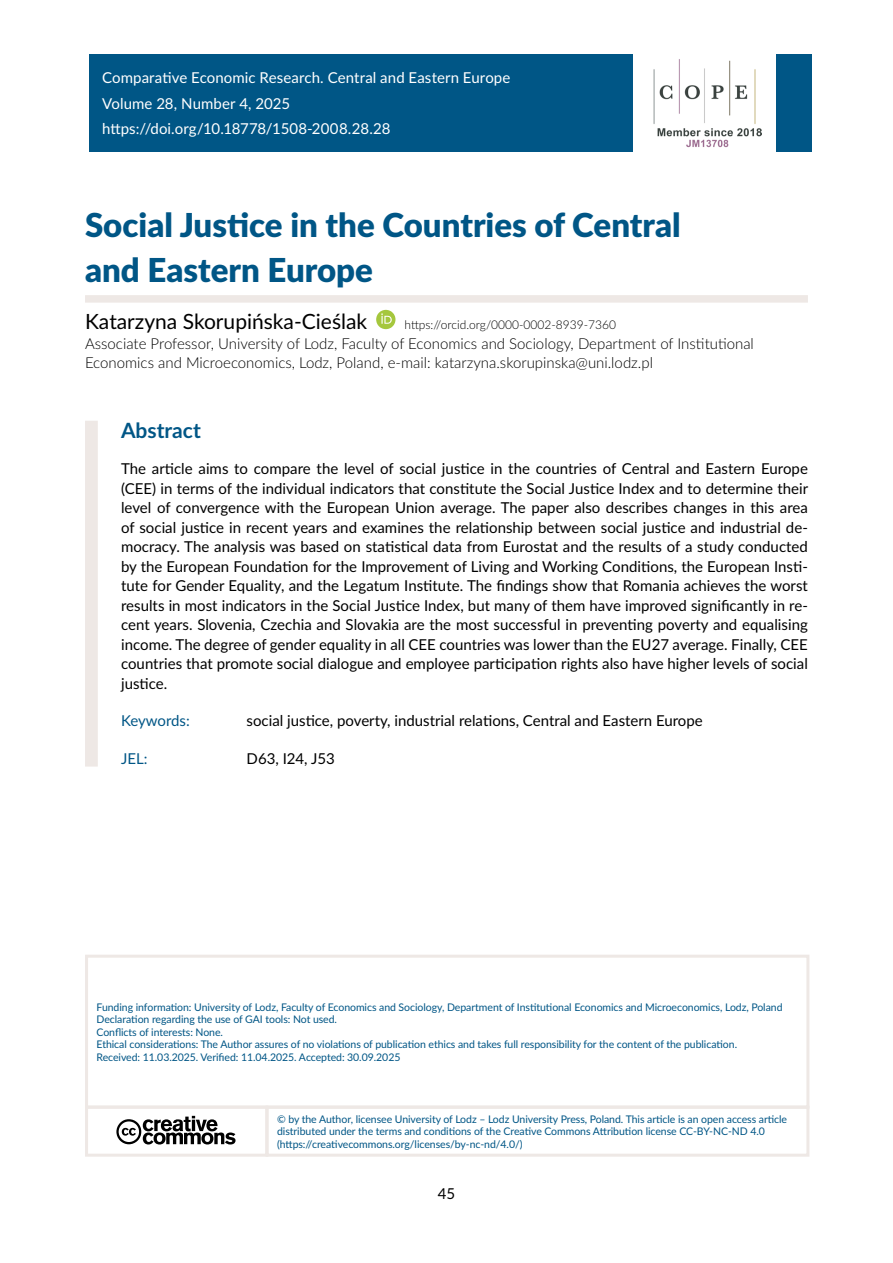
<style>
.page{position:relative;width:893px;height:1263px;background:#fff}
.page>*{position:absolute;margin:0;border:0;box-sizing:border-box;transform-origin:0 0}
.H{font:900 33px/45px "Lato";color:#005686}
.Autor{font:21px "Lato";color:#000}
.Abstrakt_H_ENG{font:700 21px "Lato";color:#005686}
.abstrakt_txt_ENG{font:15px/19.5px "Lato";color:#000;text-align:justify}
.Afiliacja{font:300 15px/19.5px "Lato";color:#000}
.Stopka{font:15px "Lato";letter-spacing:.005em;color:#fff}
.Keywords{font:15px "Lato";color:#000}
.Keywords-2{font:15px "Lato";color:#005686}
.Autor-2{font:300 12px "Lato";color:#000}
.CC{font:10.5px/12.6px "Lato";letter-spacing:-.005em;color:#005686}
</style>
<div class="page">
<div style="left:85px;top:295px;width:723px;height:8px;background:#eee8e5"></div>
<div style="left:85px;top:421px;width:13px;height:345px;background:#eee8e5"></div>
<svg style="left:376px;top:310px;width:19px;height:19px"></svg>
<div style="left:89px;top:54px;width:723px;height:98px;background:#005686"></div>
<div style="left:266px;top:1106px;width:543px;height:51px;border:3px solid #eee8e5"></div>
<div style="left:85px;top:955px;width:724px;height:153px;border:3px solid #eee8e5"></div>
<div style="left:634px;top:42px;width:142px;height:122px;background:#fff"></div>
<img style="left:653px;top:59px;width:109px;height:89px">
<svg style="left:116px;top:1116px;width:120px;height:28px"></svg>
<div style="left:85px;top:1106px;width:183px;height:51px;border:3px solid #eee8e5"></div>
<p class="Stopka" style="left:102px;top:67px;width:410px">Comparative Economic Research. Central and Eastern Europe</p>
<p class="Stopka" style="left:102px;top:93px;width:190px">Volume 28, Number 4, 2025</p>
<p class="Stopka" style="left:102px;top:118px;width:290px">https://doi.org/10.18778/1508-2008.28.28</p>
<h1 class="H" style="left:85px;top:201px;width:597px">Social Justice in the Countries of Central and Eastern Europe</h1>
<p class="Autor" style="left:85px;top:306px;width:284px">Katarzyna Skorupińska-Cieślak</p>
<p class="Autor-2" style="left:404px;top:316px;width:213px">https://orcid.org/0000-0002-8939-7360</p>
<p class="Afiliacja" style="left:85px;top:333px;width:670px">Associate Professor, University of Lodz, Faculty of Economics and Sociology, Department of Institutional<br>Economics and Microeconomics, Lodz, Poland, e-mail: katarzyna.skorupinska@uni.lodz.pl</p>
<p class="Abstrakt_H_ENG" style="left:121px;top:414px;width:81px">Abstract</p>
<p class="abstrakt_txt_ENG" style="left:121px;top:458px;width:689px">The article aims to compare the level of social justice in the countries of Central and Eastern Europe (CEE) in terms of the individual indicators that constitute the Social Justice Index and to determine their level of convergence with the European Union average. The paper also describes changes in this area of social justice in recent years and examines the relationship between social justice and industrial de&shy;mocracy. The analysis was based on statistical data from Eurostat and the results of a study conducted by the European Foundation for the Improvement of Living and Working Conditions, the European Insti&shy;tute for Gender Equality, and the Legatum Institute. The findings show that Romania achieves the worst results in most indicators in the Social Justice Index, but many of them have improved significantly in re&shy;cent years. Slovenia, Czechia and Slovakia are the most successful in preventing poverty and equalising income. The degree of gender equality in all CEE countries was lower than the EU27 average. Finally, CEE countries that promote social dialogue and employee participation rights also have higher levels of social justice.</p>
<p class="Keywords-2" style="left:121px;top:710px;width:70px">Keywords:</p>
<p class="Keywords" style="left:247px;top:710px;width:458px">social justice, poverty, industrial relations, Central and Eastern Europe</p>
<p class="Keywords-2" style="left:121px;top:747px;width:28px">JEL:</p>
<p class="Keywords" style="left:247px;top:747px;width:90px">D63, I24, J53</p>
<p class="CC" style="left:97px;top:1000px;width:687px">Funding information: University of Lodz, Faculty of Economics and Sociology, Department of Institutional Economics and Microeconomics, Lodz, Poland</p>
<p class="CC" style="left:97px;top:1013px;width:242px">Declaration regarding the use of GAI tools: Not used.</p>
<p class="CC" style="left:97px;top:1025px;width:128px">Conflicts of interests: None.</p>
<p class="CC" style="left:97px;top:1038px;width:642px">Ethical considerations: The Author assures of no violations of publication ethics and takes full responsibility for the content of the publication.</p>
<p class="CC" style="left:97px;top:1050px;width:305px">Received: 11.03.2025. Verified: 11.04.2025. Accepted: 30.09.2025</p>
<p class="CC" style="left:277px;top:1112px;width:512px">© by the Author, licensee University of Lodz – Lodz University Press, Poland. This article is an open access article distributed under the terms and conditions of the Creative Commons Attribution license CC‑BY‑NC‑ND 4.0</p>
<p class="CC" style="left:277px;top:1137px;width:247px">(https://creativecommons.org/licenses/by-nc-nd/4.0/)</p>
<p class="abstrakt_txt_ENG" style="left:438px;top:1183px;width:19px">45</p>
</div>
